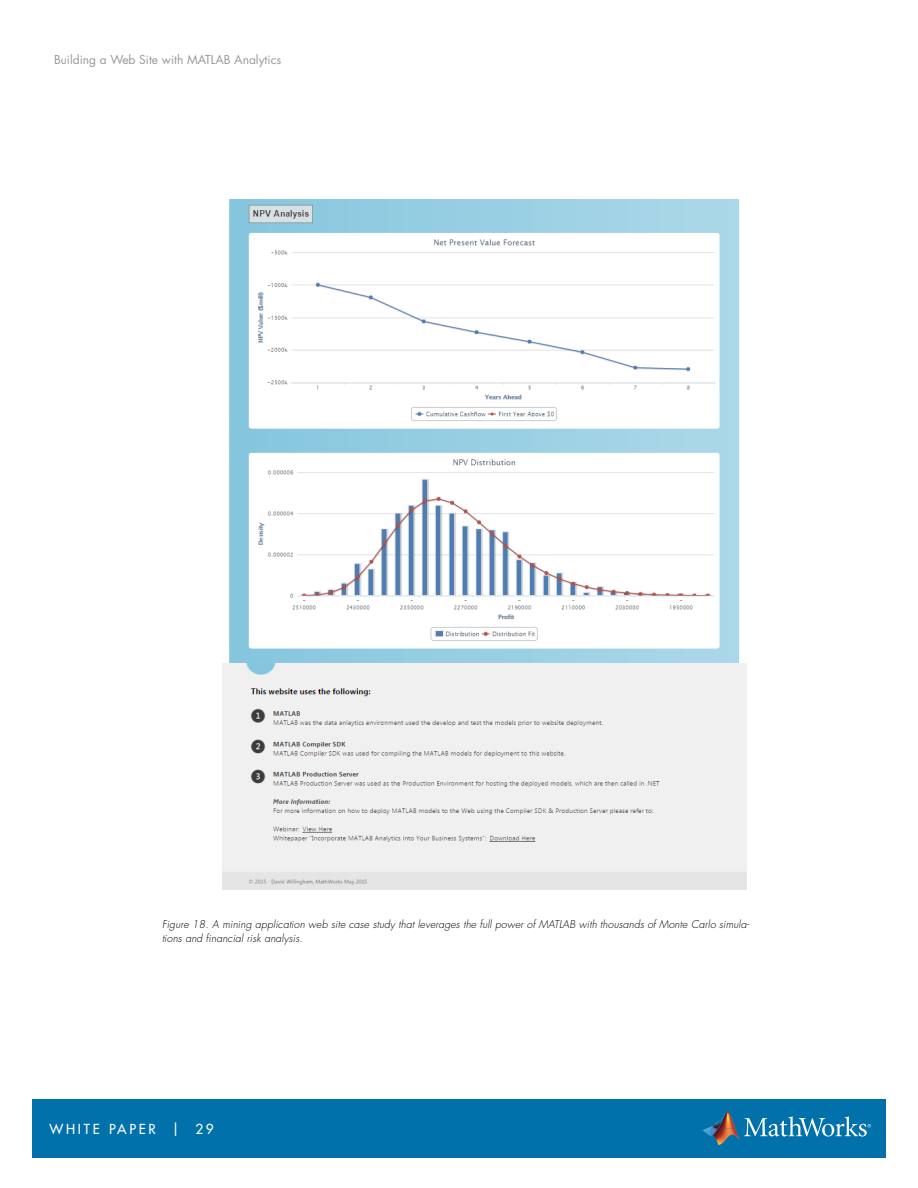
<style>
.page{position:relative;width:918px;height:1188px;background:#fff}
.page>*{position:absolute;margin:0;border:0;box-sizing:border-box;transform-origin:0 0}
.t1{font:500 13.5px "Futura Std";letter-spacing:.2em;color:#fff}
.t2{font:12px "Futura Std";color:#999}
.t3{font:italic 300 10.5px/13.5px "Futura Std";letter-spacing:.01em;color:#000}
</style>
<div class="page">
<div style="left:32px;top:1099px;width:854px;height:59px;background:#0071aa"></div>
<img style="left:712px;top:1112px;width:23px;height:16px">
<svg style="left:703px;top:1127px;width:9px;height:9px"></svg>
<img style="left:712px;top:1128px;width:27px;height:17px">
<svg style="left:744px;top:1116px;width:127px;height:21px"></svg>
<img style="left:223px;top:199px;width:523px;height:691px">
<p class="t2" style="left:54px;top:52px;width:229px">Building a Web Site with MATLAB Analytics</p>
<p class="t3" style="left:162px;top:918px;width:589px">Figure 18. A mining application web site case study that leverages the full power of MATLAB with thousands of Monte Carlo simula&shy;tions and financial risk analysis.</p>
<p class="t1" style="left:50px;top:1121px;width:166px">WHITE PAPER | 29</p>
</div>
